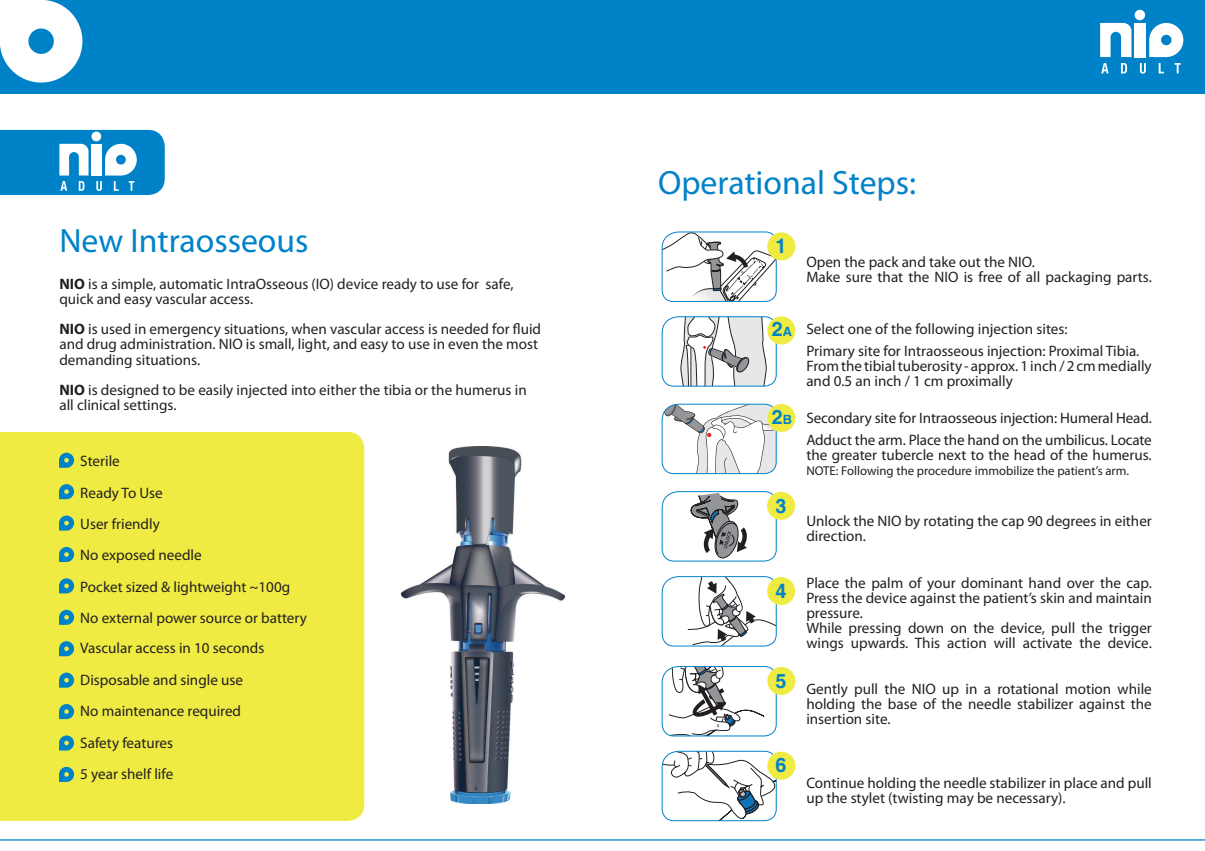
<style>
.page{position:relative;width:1205px;height:851px;background:#fff}
.page>*{position:absolute;margin:0;border:0;box-sizing:border-box;transform-origin:0 0}
.t1{font:33.75px "Myriad Pro";color:#0082c8}
.t2{font:700 19.75px "Helvetica";color:#0082c8}
.t3{font:15.12px/15.1px "Myriad Pro";color:#231f20}
.t4{font:12.75px "Myriad Pro";color:#231f20}
.t5{font:700 12.75px "Helvetica";color:#0082c8}
.s1{font-weight:700}
.s2{font-size:19.75px}
</style>
<div class="page">
<div style="left:0;top:0;width:1205px;height:93px;background:#0082c8"></div>
<svg style="left:0;top:0;width:82px;height:82px"></svg>
<svg style="left:1100px;top:23px;width:31px;height:34px"></svg>
<div style="left:1134px;top:10px;width:11px;height:10px;background:#fff;border-radius:50%"></div>
<svg style="left:1149px;top:23px;width:34px;height:34px"></svg>
<div style="left:1134px;top:23px;width:12px;height:34px;background:#fff"></div>
<svg style="left:1101px;top:63px;width:7px;height:10px"></svg>
<svg style="left:1121px;top:63px;width:6px;height:10px"></svg>
<svg style="left:1140px;top:63px;width:6px;height:11px"></svg>
<svg style="left:1158px;top:63px;width:6px;height:10px"></svg>
<svg style="left:1174px;top:63px;width:6px;height:10px"></svg>
<div style="left:0;top:432px;width:364px;height:388px;background:#efeb43"></div>
<svg style="left:59px;top:452px;width:15px;height:15px"></svg>
<svg style="left:59px;top:484px;width:15px;height:15px"></svg>
<svg style="left:59px;top:515px;width:15px;height:15px"></svg>
<svg style="left:59px;top:547px;width:15px;height:15px"></svg>
<svg style="left:59px;top:578px;width:15px;height:15px"></svg>
<svg style="left:59px;top:609px;width:15px;height:15px"></svg>
<svg style="left:59px;top:641px;width:15px;height:15px"></svg>
<svg style="left:59px;top:672px;width:15px;height:15px"></svg>
<svg style="left:59px;top:735px;width:15px;height:15px"></svg>
<svg style="left:59px;top:766px;width:15px;height:15px"></svg>
<svg style="left:59px;top:704px;width:15px;height:15px"></svg>
<img style="left:402px;top:446px;width:162px;height:357px">
<svg style="left:0;top:130px;width:165px;height:65px"></svg>
<hr style="left:0;top:839px;width:1205px;height:1px;background:#0082c8">
<svg style="left:661px;top:231px;width:116px;height:71px"></svg>
<div style="left:767px;top:232px;width:28px;height:28px;background:#efeb43;border-radius:50%"></div>
<svg style="left:661px;top:316px;width:116px;height:70px"></svg>
<div style="left:767px;top:316px;width:28px;height:28px;background:#efeb43;border-radius:50%"></div>
<svg style="left:661px;top:491px;width:116px;height:70px"></svg>
<div style="left:767px;top:491px;width:28px;height:29px;background:#efeb43;border-radius:50%"></div>
<svg style="left:661px;top:576px;width:116px;height:70px"></svg>
<div style="left:767px;top:577px;width:28px;height:28px;background:#efeb43;border-radius:50%"></div>
<svg style="left:661px;top:666px;width:116px;height:70px"></svg>
<div style="left:767px;top:666px;width:28px;height:29px;background:#efeb43;border-radius:50%"></div>
<svg style="left:661px;top:750px;width:116px;height:71px"></svg>
<div style="left:767px;top:751px;width:28px;height:28px;background:#efeb43;border-radius:50%"></div>
<svg style="left:661px;top:403px;width:116px;height:71px"></svg>
<div style="left:767px;top:404px;width:28px;height:28px;background:#efeb43;border-radius:50%"></div>
<p class="t1" style="left:59px;top:220px;width:251px">New Intraosseous</p>
<p class="t3" style="left:59px;top:276px;width:456px"><span class="s1">NIO</span> is a simple, automatic IntraOsseous (IO) device ready to use for safe, quick and easy vascular access.</p>
<p class="t3" style="left:59px;top:321px;width:483px"><span class="s1">NIO</span> is used in emergency situations, when vascular access is needed for fluid and drug administration. NIO is small, light, and easy to use in even the most demanding situations.</p>
<p class="t3" style="left:59px;top:382px;width:469px"><span class="s1">NIO</span> is designed to be easily injected into either the tibia or the humerus in all clinical settings.</p>
<p class="t3" style="left:80px;top:445px;width:84px;line-height:31.4px">Sterile<br>Ready To Use<br>User friendly</p>
<p class="t3" style="left:80px;top:547px;width:123px">No exposed needle</p>
<p class="t3" style="left:80px;top:579px;width:211px">Pocket sized &amp; lightweight ~100g</p>
<p class="t3" style="left:80px;top:610px;width:228px">No external power source or battery</p>
<p class="t3" style="left:80px;top:640px;width:185px">Vascular access in 10 seconds</p>
<p class="t3" style="left:80px;top:672px;width:164px">Disposable and single use</p>
<p class="t3" style="left:80px;top:703px;width:162px">No maintenance required</p>
<p class="t3" style="left:80px;top:734px;width:94px">Safety features</p>
<p class="t3" style="left:80px;top:766px;width:94px">5 year shelf life</p>
<p class="t1" style="left:658px;top:162px;width:259px">Operational Steps:</p>
<p class="t2" style="left:775px;top:234px;width:12px">1</p>
<p class="t3" style="left:806px;top:254px;width:230px">Open the pack and take out the NIO.</p>
<p class="t3" style="left:806px;top:269px;width:347px">Make sure that the NIO is free of all packaging parts.</p>
<p class="t3" style="left:806px;top:321px;width:263px">Select one of the following injection sites:</p>
<p class="t5" style="left:772px;top:324px;width:22px">A<span class="s2">2</span></p>
<p class="t5" style="left:772px;top:411px;width:22px">B<span class="s2">2</span></p>
<p class="t2" style="left:775px;top:493px;width:12px">3</p>
<p class="t2" style="left:775px;top:578px;width:12px">4</p>
<p class="t2" style="left:775px;top:668px;width:12px">5</p>
<p class="t2" style="left:775px;top:753px;width:12px">6</p>
<p class="t3" style="left:806px;top:342px;width:334px">Primary site for Intraosseous injection: Proximal Tibia.</p>
<p class="t3" style="left:806px;top:358px;width:347px">Fromthetibialtuberosity-approx 1. inch cm2/ medially and 0.5 an inch 1/ cm proximally</p>
<p class="t3" style="left:806px;top:407px;width:347px;line-height:21.2px">Secondary site for Intraosseous injection: Humeral Head.<br>Adduct the arm. Place the hand on the umbilicus. Locate</p>
<p class="t3" style="left:806px;top:447px;width:347px">the greater tubercle next to the head of the humerus.</p>
<p class="t4" style="left:806px;top:462px;width:324px">NOTE: Following the procedure immobilize the patient s’ arm.</p>
<p class="t3" style="left:806px;top:513px;width:347px">Unlock the NIO by rotating the cap 90 degrees in either direction.</p>
<p class="t3" style="left:806px;top:574px;width:347px">Place the palm of your dominant hand over the cap.</p>
<p class="t3" style="left:806px;top:589px;width:347px">Press the device against the patient s’ skin and maintain pressure.</p>
<p class="t3" style="left:806px;top:620px;width:347px;text-align:right">While pressing down on the device, pull the trigger device.</p>
<p class="t3" style="left:851px;top:635px;width:91px">upwards. This</p>
<p class="t3" style="left:994px;top:635px;width:23px">will</p>
<p class="t3" style="left:1079px;top:635px;width:22px">the</p>
<p class="t3" style="left:806px;top:635px;width:39px">wings</p>
<p class="t3" style="left:806px;top:680px;width:347px">Gently pull the NIO up in a rotational motion while</p>
<p class="t3" style="left:947px;top:635px;width:41px">action</p>
<p class="t3" style="left:1023px;top:635px;width:51px">activate</p>
<p class="t3" style="left:806px;top:695px;width:347px">holding the base of the needle stabilizer against the insertion site.</p>
<p class="t3" style="left:806px;top:774px;width:347px">Continue holding the needle stabilizer in place and pull up the stylet (twisting may be necessary .(</p>
</div>
